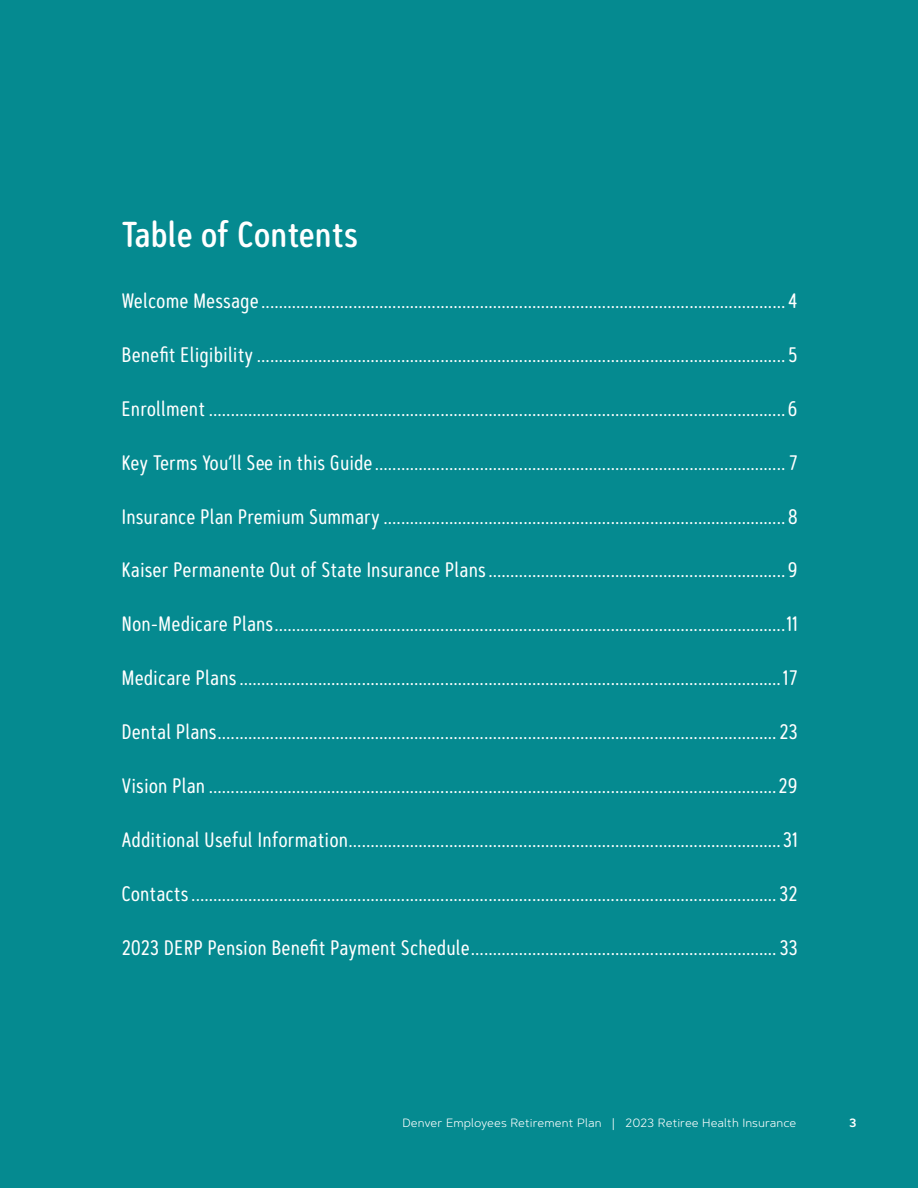
<style>
.page{position:relative;width:918px;height:1188px;background:#058a90}
.page>*{position:absolute;margin:0;border:0;box-sizing:border-box;transform-origin:0 0}
.t1{font:500 36px "Artegra Soft Cn";color:#fff}
.t2{font:21px "Artegra Soft Cn";color:#fff}
.t3{font:300 12px "Artegra Soft";color:#fff}
.t4{font:600 12px "Artegra Soft";color:#fff}
</style>
<div class="page">
<h1 class="t1" style="left:122px;top:212px;width:238px">Table of Contents</h1>
<p class="t2" style="left:122px;top:287px;width:678px">Welcome Message ........................................................................................................................4</p>
<p class="t2" style="left:122px;top:341px;width:678px">Benefit Eligibility .........................................................................................................................5</p>
<p class="t2" style="left:121px;top:395px;width:678px">Enrollment ....................................................................................................................................6</p>
<p class="t2" style="left:121px;top:449px;width:678px">Key Terms You’ll See in this Guide.............................................................................................. 7</p>
<p class="t2" style="left:121px;top:503px;width:678px">Insurance Plan Premium Summary ............................................................................................8</p>
<p class="t2" style="left:121px;top:557px;width:678px">Kaiser Permanente Out of State Insurance Plans....................................................................9</p>
<p class="t2" style="left:121px;top:611px;width:678px">Non-Medicare Plans.....................................................................................................................11</p>
<p class="t2" style="left:121px;top:665px;width:678px">Medicare Plans............................................................................................................................17</p>
<p class="t2" style="left:121px;top:719px;width:678px">Dental Plans................................................................................................................................ 23</p>
<p class="t2" style="left:121px;top:773px;width:678px">Vision Plan ..................................................................................................................................29</p>
<p class="t2" style="left:121px;top:827px;width:678px">Additional Useful Information...................................................................................................31</p>
<p class="t2" style="left:121px;top:881px;width:678px">Contacts...................................................................................................................................... 32</p>
<p class="t2" style="left:121px;top:935px;width:678px">2023 DERP Pension Benefit Payment Schedule...................................................................... 33</p>
<p class="t3" style="left:402px;top:1115px;width:396px">Denver Employees Retirement Plan | 2023 Retiree Health Insurance</p>
<p class="t4" style="left:849px;top:1115px;width:9px">3</p>
</div>
